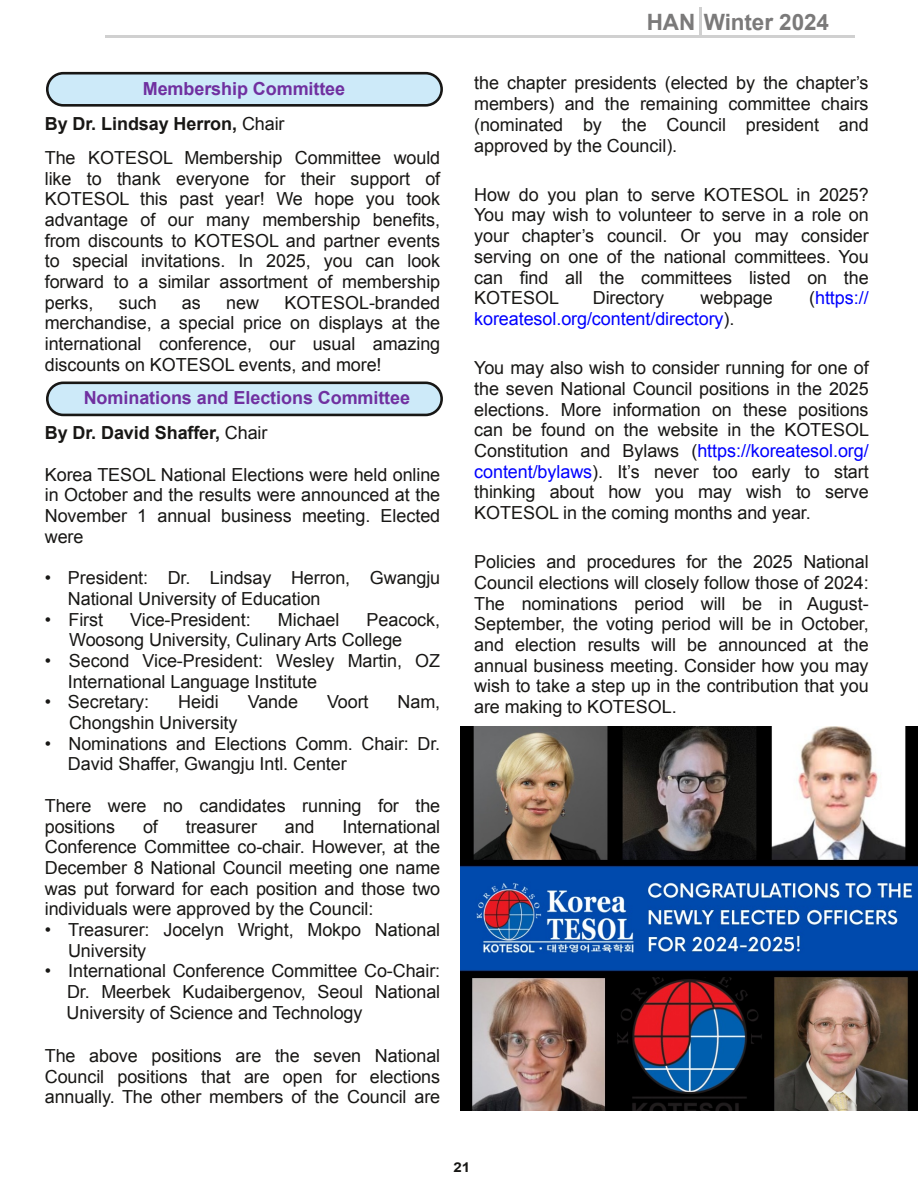
<style>
.page{position:relative;width:918px;height:1188px;background:#fff}
.page>*{position:absolute;margin:0;border:0;box-sizing:border-box;transform-origin:0 0}
.t1{font:700 22.5px "Arial";letter-spacing:-.005em;color:#7b7a7a}
.t2{font:18px/20.7px "Arial";letter-spacing:-.005em;color:#181715;text-align:justify}
.t3{font:700 18px "Arial";letter-spacing:-.005em;color:#7030a0}
.t4{font:18px "Arial";letter-spacing:-.005em;color:#00f}
.t5{font:700 18px "Arial";letter-spacing:-.005em;color:#181715}
.t6{font:700 13.5px "Arial";color:#181715;scale:1.12 1}
.s1{font-weight:700}
.s2{font-weight:400}
.s3{color:#181715}
.s4{color:#00f}
</style>
<div class="page">
<hr style="left:701px;top:36px;width:153px;height:2px;background:#d0d0d0">
<hr style="left:699px;top:8px;width:2px;height:28px;background:#d0d0d0">
<hr style="left:105px;top:36px;width:594px;height:2px;background:#d0d0d0">
<img style="left:460px;top:726px;width:458px;height:384px">
<div style="left:47px;top:73px;width:395px;height:32px;background:#cdeaf9;border-radius:16px"></div>
<div style="left:46px;top:72px;width:397px;height:35px;border:3px solid #181715;border-radius:16px"></div>
<div style="left:47px;top:383px;width:395px;height:32px;background:#cdeaf9;border-radius:16px"></div>
<div style="left:46px;top:382px;width:397px;height:34px;border:3px solid #181715;border-radius:16px"></div>
<p class="t3" style="left:143px;top:79px;width:204px">Membership Committee</p>
<p class="t2" style="left:45px;top:106px;width:397px;line-height:34.2px"><span class="s1">By Dr. Lindsay Herron,</span> Chair<br>The KOTESOL Membership Committee would</p>
<p class="t2" style="left:45px;top:168px;width:397px">like to thank everyone for their support of KOTESOL this past year! We hope you took advantage of our many membership benefits, from discounts to KOTESOL and partner events to special invitations. In 2025, you can look forward to a similar assortment of membership perks,</p>
<p class="t2" style="left:45px;top:292px;width:397px;text-indent:240px">KOTESOL-branded merchandise, a special price on displays at the international conference, our usual amazing discounts on KOTESOL events, and more!</p>
<p class="t2" style="left:119px;top:292px;width:39px">such</p>
<p class="t2" style="left:182px;top:292px;width:20px">as</p>
<p class="t2" style="left:226px;top:292px;width:34px">new</p>
<p class="t3" style="left:84px;top:388px;width:328px">Nominations and Elections Committee</p>
<p class="t5" style="left:45px;top:423px;width:224px">By Dr. David Shaffer, <span class="s2">Chair</span></p>
<p class="t2" style="left:45px;top:464px;width:397px">Korea TESOL National Elections were held online in October and the results were announced at the November 1 annual business meeting. Elected were</p>
<p class="t2" style="left:68px;top:568px;width:374px;text-indent:-23px">• President: Dr. Lindsay Herron, Gwangju<br>National University of Education</p>
<p class="t2" style="left:45px;top:609px;width:60px">• First</p>
<p class="t2" style="left:130px;top:609px;width:122px">Vice-President:</p>
<p class="t2" style="left:278px;top:609px;width:63px">Michael</p>
<p class="t2" style="left:69px;top:609px;width:373px;text-indent:297px">Peacock,<br>Woosong University, Culinary Arts College</p>
<p class="t2" style="left:68px;top:650px;width:374px;text-indent:-23px">• Second Vice-President: Wesley Martin, OZ<br>International Language Institute</p>
<p class="t2" style="left:45px;top:692px;width:106px">• Secretary:</p>
<p class="t2" style="left:178px;top:692px;width:42px">Heidi</p>
<p class="t2" style="left:248px;top:692px;width:52px">Vande</p>
<p class="t2" style="left:327px;top:692px;width:43px">Voort</p>
<p class="t2" style="left:398px;top:692px;width:44px">Nam,</p>
<p class="t2" style="left:69px;top:712px;width:170px">Chongshin University</p>
<p class="t2" style="left:68px;top:733px;width:374px;text-indent:-23px">• Nominations and Elections Comm. Chair: Dr.<br>David Shaffer, Gwangju Intl. Center</p>
<p class="t2" style="left:45px;top:795px;width:397px">There were no candidates running for the positions</p>
<p class="t2" style="left:143px;top:816px;width:16px">of</p>
<p class="t2" style="left:186px;top:816px;width:73px">treasurer</p>
<p class="t2" style="left:285px;top:816px;width:31px">and</p>
<p class="t2" style="left:45px;top:816px;width:397px;text-indent:298px">International Conference Committee co-chair. However, at the December 8 National Council meeting one name was put forward for each position and those two individuals were approved by the Council:</p>
<p class="t2" style="left:68px;top:919px;width:374px;text-indent:-23px">• Treasurer: Jocelyn Wright, Mokpo National<br>University</p>
<p class="t2" style="left:67px;top:961px;width:375px;text-indent:-22px">• International Conference Committee Co-Chair:<br>Dr. Meerbek Kudaibergenov, Seoul National University of Science and Technology</p>
<p class="t2" style="left:45px;top:1045px;width:397px">The above positions are the seven National Council positions that are open for elections annually. The other members of the Council are</p>
<p class="t1" style="left:647px;top:10px;width:184px">HAN Winter 2024</p>
<p class="t2" style="left:474px;top:73px;width:396px">the chapter presidents (elected by the chapter’s members) and the remaining committee chairs (nominated by the Council president and approved by the Council).</p>
<p class="t2" style="left:474px;top:184px;width:396px">How do you plan to serve KOTESOL in 2025?<br>You may wish to volunteer to serve in a role on your chapter’s council. Or you may consider serving on one of the national committees. You can find all the committees listed on the KOTESOL</p>
<p class="t2" style="left:593px;top:288px;width:73px">Directory</p>
<p class="t2" style="left:700px;top:288px;width:74px">webpage</p>
<p class="t4" style="left:809px;top:288px;width:61px"><span class="s3">(</span>https://</p>
<p class="t4" style="left:474px;top:309px;width:262px">koreatesol.org/content/directory<span class="s3">).</span></p>
<p class="t2" style="left:474px;top:358px;width:397px">You may also wish to consider running for one of the seven National Council positions in the 2025 elections. More information on these positions can be found on the website in the KOTESOL Constitution and Bylaws (<span class="s4">https://koreatesol.org/ content/bylaws</span>). It’s never too early to start thinking about how you may wish to serve KOTESOL in the coming months and year.</p>
<p class="t2" style="left:474px;top:552px;width:396px">Policies and procedures for the 2025 National Council elections will closely follow those of 2024:<br>The nominations period will be in August-September, the voting period will be in October, and election results will be announced at the annual business meeting. Consider how you may wish to take a step up in the contribution that you are making to KOTESOL.</p>
<p class="t6" style="left:454px;top:1160px;width:16px">21</p>
</div>
